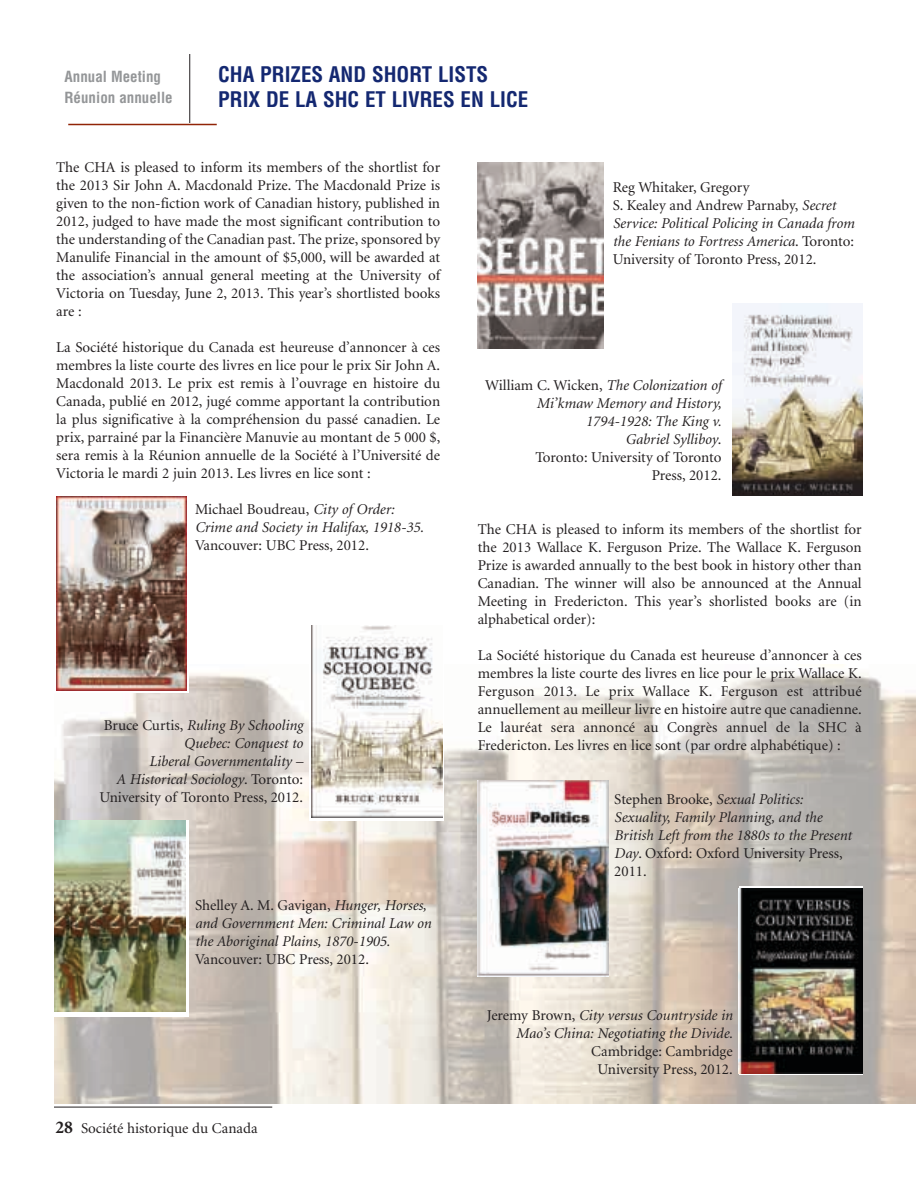
<style>
.page{position:relative;width:918px;height:1188px;background:#fff}
.page>*{position:absolute;margin:0;border:0;box-sizing:border-box;transform-origin:0 0}
.t1{font:700 condensed 21px/25.2px "Helvetica";color:#142871}
.t2{font:15px/18px "Minion";color:#231f20;text-align:justify}
.t3{font:italic 15px/18px "Minion";color:#231f20}
.t4{font:700 condensed 15px/21px "Helvetica";color:#949698}
.s1{font-style:normal}
.s2{font-weight:700;font-size:18px}
.s3{font-style:italic}
</style>
<div class="page">
<img style="left:54px;top:673px;width:862px;height:430px">
<hr style="left:189px;top:54px;width:1px;height:69px;background:#231f20">
<hr style="left:68px;top:124px;width:149px;height:1px;background:#912407">
<img style="left:478px;top:162px;width:126px;height:187px">
<div style="left:54px;top:495px;width:135px;height:198px;background:#fff"></div>
<img style="left:56px;top:496px;width:131px;height:195px">
<svg style="left:309px;top:626px;width:135px;height:195px"></svg>
<img style="left:312px;top:626px;width:130px;height:191px">
<img style="left:478px;top:780px;width:130px;height:196px">
<div style="left:739px;top:886px;width:123px;height:190px;background:#fff"></div>
<img style="left:739px;top:888px;width:123px;height:186px">
<div style="left:54px;top:820px;width:135px;height:197px;background:linear-gradient(to right,#fff,#fff)"></div>
<img style="left:55px;top:820px;width:130px;height:191px">
<img style="left:732px;top:304px;width:130px;height:192px">
<hr style="left:54px;top:1107px;width:218px;height:1px;background:#231f20">
<p class="t4" style="left:65px;top:68px;width:110px">Annual Meeting<br>Réunion annuelle</p>
<h1 class="t1" style="left:218px;top:63px;width:311px">CHA PRIZES AND SHORT LISTS<br>PRIX DE LA SHC ET LIVRES EN LICE</h1>
<p class="t2" style="left:56px;top:160px;width:386px">The CHA is pleased to inform its members of the shortlist for the 2013 Sir John A. Macdonald Prize. The Macdonald Prize is given to the non-fiction work of Canadian history, published in 2012, judged to have made the most significant contribution to the understanding of the Canadian past. The prize, sponsored by Manulife Financial in the amount of $5,000, will be awarded at the association’s annual general meeting at the University of Victoria on Tuesday, June 2, 2013. This year’s shortlisted books are :</p>
<p class="t2" style="left:56px;top:340px;width:386px">La Société historique du Canada est heureuse d’annoncer à ces membres la liste courte des livres en lice pour le prix Sir John A.<br>Macdonald 2013. Le prix est remis à l’ouvrage en histoire du Canada, publié en 2012, jugé comme apportant la contribution la plus significative à la compréhension du passé canadien. Le prix, parrainé par la Financière Manuvie au montant de 5 000 $, sera remis à la Réunion annuelle de la Société à l’Université de Victoria le mardi 2 juin 2013. Les livres en lice sont :</p>
<p class="t3" style="left:195px;top:502px;width:230px"><span class="s1">Michael Boudreau,</span> City of Order:<br>Crime and Society in Halifax, 1918-35.</p>
<p class="t2" style="left:195px;top:538px;width:175px">Vancouver: UBC Press, 2012.</p>
<p class="t3" style="left:99px;top:718px;width:205px;text-align:right"><span class="s1">Bruce Curtis,</span> Ruling By Schooling<br>Quebec: Conquest to<br>Liberal Governmentality –<br>A Historical Sociology<span class="s1">. Toronto:<br>University of Toronto Press, 2012.</span></p>
<p class="t3" style="left:195px;top:898px;width:238px"><span class="s1">Shelley A. M. Gavigan,</span> Hunger, Horses, and Government Men: Criminal Law on the Aboriginal Plains, 1870-1905.</p>
<p class="t2" style="left:195px;top:952px;width:175px">Vancouver: UBC Press, 2012.</p>
<p class="t2" style="left:56px;top:1121px;width:204px"><span class="s2">28</span> Société historique du Canada</p>
<p class="t2" style="left:613px;top:179px;width:243px;text-align:left">Reg Whitaker, Gregory<br>S. Kealey and Andrew Parnaby, <span class="s3">Secret Service: Political Policing in Canada from the Fenians to Fortress America</span>. Toronto:<br>University of Toronto Press, 2012.</p>
<p class="t3" style="left:485px;top:377px;width:238px;text-align:right"><span class="s1">William C. Wicken,</span> The Colonization of<br>Mi’kmaw Memory and History,<br>1794-1928: The King v.<br>Gabriel Sylliboy<span class="s1">.<br>Toronto: University of Toronto<br>Press, 2012.</span></p>
<p class="t2" style="left:478px;top:521px;width:385px">The CHA is pleased to inform its members of the shortlist for the 2013 Wallace K. Ferguson Prize. The Wallace K. Ferguson Prize is awarded annually to the best book in history other than Canadian. The winner will also be announced at the Annual Meeting in Fredericton. This year’s shorlisted books are (in alphabetical order):</p>
<p class="t2" style="left:478px;top:647px;width:386px">La Société historique du Canada est heureuse d’annoncer à ces membres la liste courte des livres en lice pour le prix Wallace K.<br>Ferguson 2013. Le prix Wallace K. Ferguson est attribué annuellement au meilleur livre en histoire autre que canadienne.<br>Le lauréat sera annoncé au Congrès annuel de la SHC à Fredericton. Les livres en lice sont (par ordre alphabétique) :</p>
<p class="t3" style="left:614px;top:791px;width:239px"><span class="s1">Stephen Brooke,</span> Sexual Politics:<br>Sexuality, Family Planning, and the<br>British Left from the 1880s to the Present<br>Day<span class="s1">. Oxford: Oxford University Press,<br>2011.</span></p>
<p class="t3" style="left:487px;top:1007px;width:247px;text-align:right"><span class="s1">Jeremy Brown,</span> City versus Countryside in<br>Mao’s China: Negotiating the Divide.</p>
<p class="t2" style="left:591px;top:1043px;width:143px;text-align:center">Cambridge: Cambridge<br>University Press, 2012.</p>
</div>
